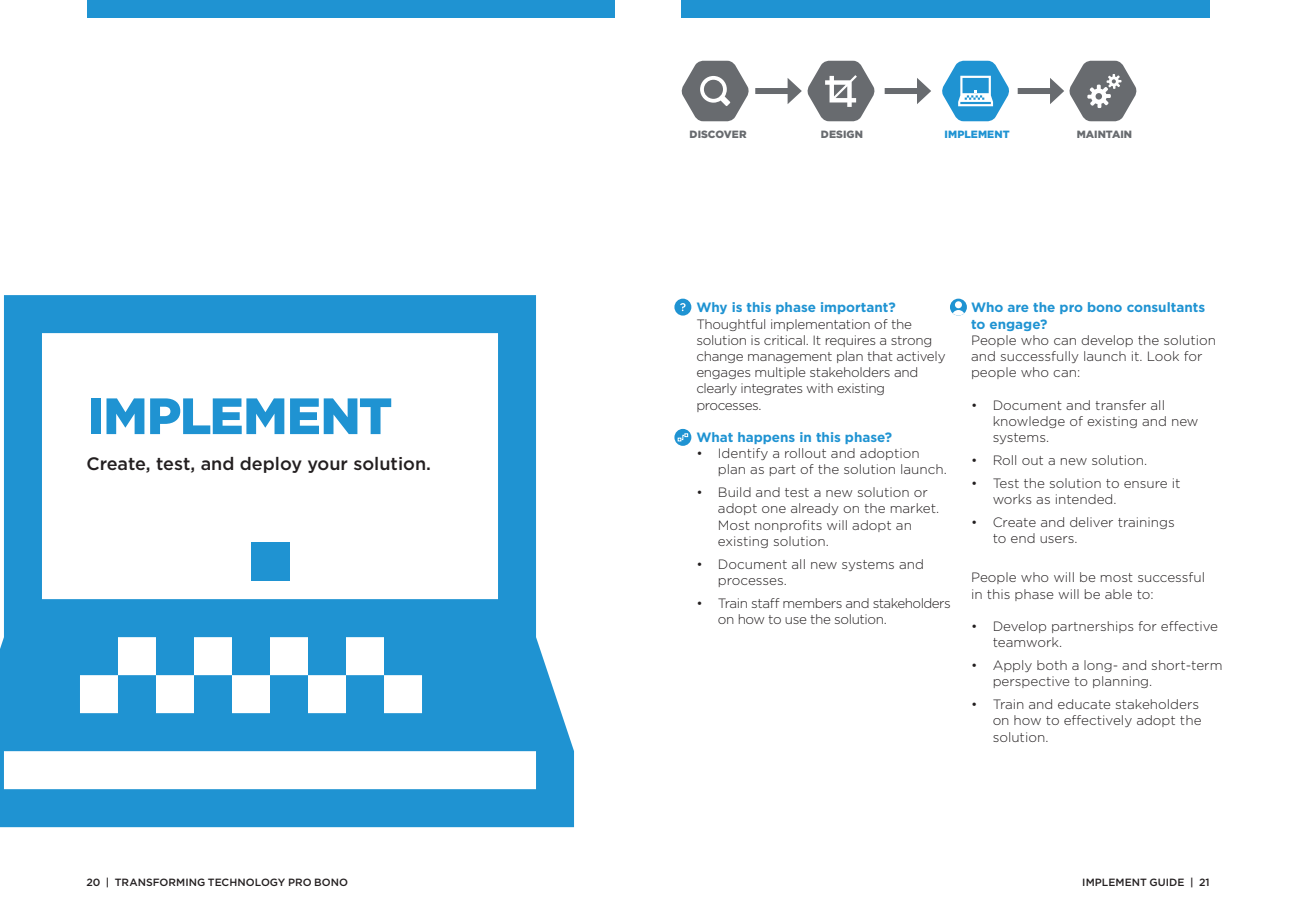
<style>
.page{position:relative;width:1296px;height:918px;background:#fff}
.page>*{position:absolute;margin:0;border:0;box-sizing:border-box;transform-origin:0 0}
.t1{font:900 51px "Gotham";letter-spacing:-.015em;color:#1f93d2}
.t2{font:500 18px "Gotham";color:#231f20}
.t3{font:300 13.5px/16.2px "Gotham";color:#231f20}
.t4{font:300 13.5px/16.2px "Gotham";letter-spacing:-.02em;color:#231f20}
.t5{font:700 13.5px/16.2px "Gotham";color:#1f93d2}
.t6{font:300 13.5px/16.2px "Gotham";letter-spacing:-.03em;color:#231f20}
.t7{font:500 10.5px "Gotham";letter-spacing:.005em;color:#231f20}
.t8{font:900 10.5px "Gotham";color:#686b6f}
.t9{font:900 10.5px "Gotham";letter-spacing:.01em;color:#1f93d2}
</style>
<div class="page">
<svg style="left:0;top:295px;width:574px;height:532px"></svg>
<div style="left:251px;top:542px;width:38px;height:38px;background:#1f93d2"></div>
<svg style="left:674px;top:429px;width:17px;height:17px"></svg>
<svg style="left:678px;top:433px;width:10px;height:8px"></svg>
<div style="left:674px;top:299px;width:17px;height:17px;background:#1f93d2;border-radius:50%"></div>
<svg style="left:680px;top:303px;width:6px;height:8px"></svg>
<div style="left:950px;top:299px;width:17px;height:17px;background:#1f93d2;border-radius:50%"></div>
<div style="left:955px;top:301px;width:7px;height:7px;background:#fff;border-radius:50%"></div>
<svg style="left:952px;top:310px;width:13px;height:6px"></svg>
<svg style="left:681px;top:61px;width:68px;height:60px"></svg>
<div style="left:755px;top:88px;width:38px;height:6px;background:#686b6f"></div>
<svg style="left:788px;top:61px;width:87px;height:60px"></svg>
<svg style="left:942px;top:61px;width:67px;height:60px"></svg>
<div style="left:1018px;top:88px;width:37px;height:6px;background:#686b6f"></div>
<svg style="left:1050px;top:61px;width:87px;height:60px"></svg>
<div style="left:885px;top:88px;width:37px;height:6px;background:#686b6f"></div>
<svg style="left:917px;top:78px;width:14px;height:26px"></svg>
<div style="left:27px;top:0;width:1183px;height:33px;background:#1f93d2"></div>
<div style="left:680px;top:18px;width:562px;height:30px;background:#fff"></div>
<div style="left:648px;top:0;width:32px;height:44px;background:#fff"></div>
<div style="left:54px;top:18px;width:643px;height:30px;background:#fff"></div>
<div style="left:616px;top:0;width:32px;height:44px;background:#fff"></div>
<div style="left:27px;top:0;width:59px;height:44px;background:#fff"></div>
<h1 class="t1" style="left:88px;top:393px;width:306px">IMPLEMENT</h1>
<h2 class="t2" style="left:86px;top:455px;width:346px">Create, test, and deploy your solution.</h2>
<p class="t8" style="left:690px;top:130px;width:58px">DISCOVER</p>
<p class="t8" style="left:821px;top:130px;width:44px">DESIGN</p>
<p class="t9" style="left:945px;top:130px;width:67px">IMPLEMENT</p>
<p class="t8" style="left:1077px;top:130px;width:57px">MAINTAIN</p>
<p class="t5" style="left:696px;top:300px;width:201px">Why is this phase important?</p>
<p class="t4" style="left:696px;top:316px;width:251px">Thoughtful implementation of the solution is critical. It requires a strong change management plan that actively engages multiple stakeholders and clearly integrates with existing processes.</p>
<p class="t5" style="left:696px;top:430px;width:197px">What happens in this phase?</p>
<p class="t3" style="left:718px;top:446px;width:231px;text-indent:-22px">• Identify a rollout and adoption plan as part of the solution launch.</p>
<p class="t3" style="left:718px;top:485px;width:223px;text-indent:-22px">• Build and test a new solution or adopt one already on the market.<br>Most nonprofits will adopt an existing solution.</p>
<p class="t3" style="left:718px;top:557px;width:208px;text-indent:-22px">• Document all new systems and processes.</p>
<p class="t6" style="left:718px;top:596px;width:234px;text-indent:-22px">• Train staff members and stakeholders on how to use the solution.</p>
<p class="t5" style="left:971px;top:300px;width:236px">Who are the pro bono consultants to engage?</p>
<p class="t3" style="left:971px;top:333px;width:247px">People who can develop the solution and successfully launch it. Look for people who can:</p>
<p class="t3" style="left:993px;top:397px;width:207px;text-indent:-22px">• Document and transfer all knowledge of existing and new systems.</p>
<p class="t3" style="left:971px;top:453px;width:178px">• Roll out a new solution.</p>
<p class="t3" style="left:993px;top:476px;width:189px;text-indent:-22px">• Test the solution to ensure it works as intended.</p>
<p class="t3" style="left:993px;top:515px;width:184px;text-indent:-22px">• Create and deliver trainings to end users.</p>
<p class="t3" style="left:971px;top:570px;width:236px">People who will be most successful in this phase will be able to:</p>
<p class="t3" style="left:993px;top:619px;width:227px;text-indent:-22px">• Develop partnerships for effective teamwork.</p>
<p class="t3" style="left:993px;top:658px;width:231px;text-indent:-22px">• Apply both a long- and short-term perspective to planning.</p>
<p class="t3" style="left:993px;top:697px;width:210px;text-indent:-22px">• Train and educate stakeholders on how to effectively adopt the solution.</p>
<p class="t7" style="left:86px;top:877px;width:263px">20 | TRANSFORMING TECHNOLOGY PRO BONO</p>
<p class="t7" style="left:1082px;top:877px;width:129px">IMPLEMENT GUIDE | 21</p>
</div>
